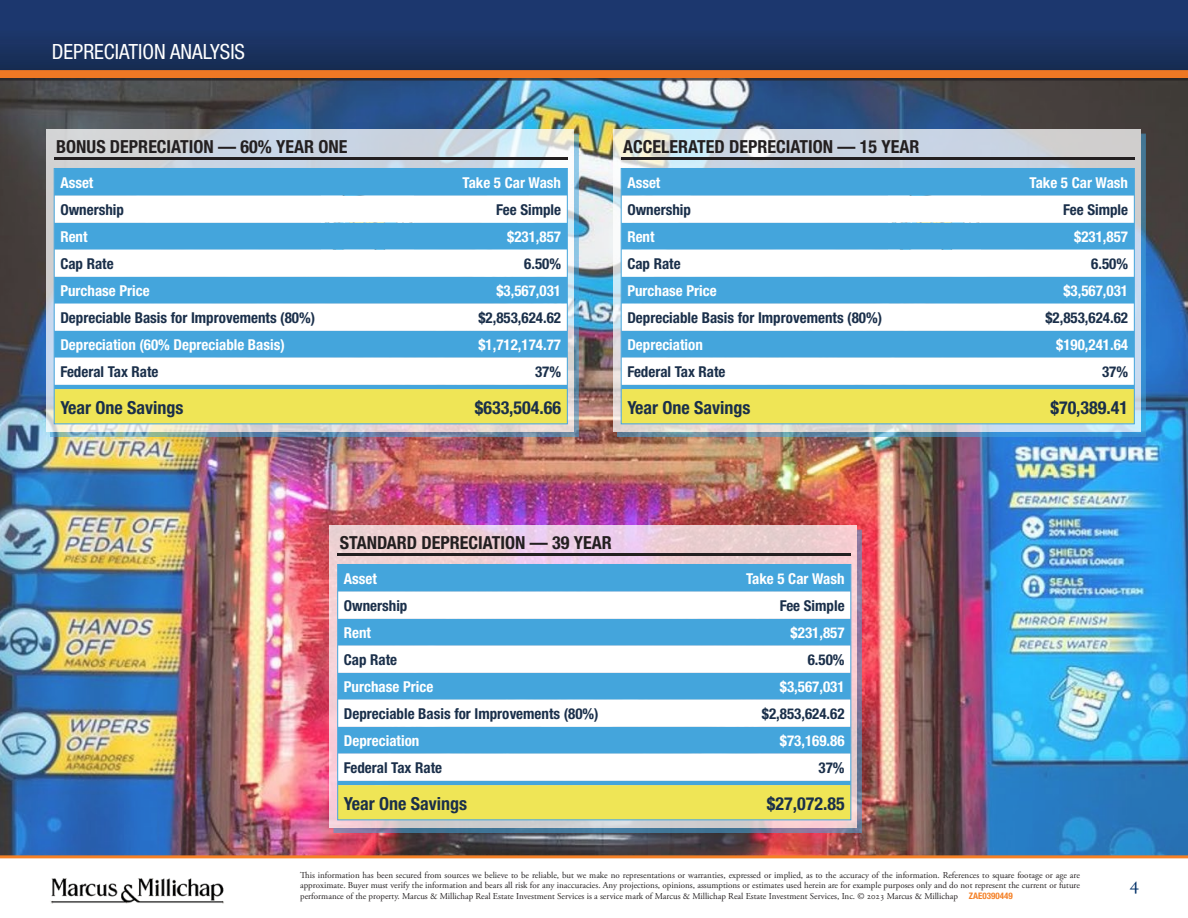
<style>
.page{position:relative;width:1188px;height:918px;background:#fff}
.page>*{position:absolute;margin:0;border:0;box-sizing:border-box;transform-origin:0 0}
.t1{font:condensed 21px "Helvetica Neue LT Std";color:#fff}
.t2{font:19.5px "Adobe Garamond Pro";color:#003067}
.Paragraph_Style_1{font:700 condensed 18px "Helvetica Neue LT Std";color:#231f20}
.Paragraph_Style_1-2{font:700 condensed 18px "Helvetica Neue LT Std";color:#1a2f4a}
.Paragraph_Style_1-3{font:700 condensed 15px "Helvetica Neue LT Std";color:#1a2f4a}
.Paragraph_Style_1-4{font:700 condensed 15px "Helvetica Neue LT Std";color:#fff}
.t3{font:9px/10.8px "Adobe Garamond Pro";color:#231f20;text-align:justify}
.s1{font-family:"Helvetica Neue LT Std";font-weight:700;font-stretch:condensed;color:#f48026}
</style>
<div class="page">
<img style="left:36px;top:858px;width:205px;height:46px">
<img style="left:0;top:81px;width:1188px;height:774px">
<div style="left:0;top:0;width:1188px;height:81px;background:#231f20;opacity:.75"></div>
<img style="left:0;top:0;width:1188px;height:78px">
<div style="left:50px;top:134px;width:528px;height:303px;background:#44a5dc;opacity:.75"></div>
<svg style="left:46px;top:129px;width:528px;height:303px;background:#d2d8df"></svg>
<hr style="left:54px;top:157px;width:514px;height:3px;background:#231f20">
<div style="left:56px;top:170px;width:510px;height:219px;background:#44a5dc"></div>
<svg style="left:56px;top:196px;width:510px;height:189px"></svg>
<div style="left:56px;top:389px;width:510px;height:33px;background:#efe556"></div>
<div style="left:54px;top:168px;width:514px;height:256px;border:1px solid #44a5dc"></div>
<div style="left:334px;top:530px;width:528px;height:303px;background:#44a5dc;opacity:.75"></div>
<svg style="left:329px;top:525px;width:528px;height:303px;background:#e8cdd7"></svg>
<div style="left:340px;top:566px;width:509px;height:219px;background:#44a5dc"></div>
<svg style="left:340px;top:592px;width:509px;height:189px"></svg>
<div style="left:340px;top:785px;width:509px;height:33px;background:#efe556"></div>
<div style="left:338px;top:564px;width:513px;height:256px;border:1px solid #44a5dc"></div>
<div style="left:617px;top:134px;width:528px;height:303px;background:#44a5dc;opacity:.75"></div>
<svg style="left:613px;top:129px;width:528px;height:303px;background:#d1d9e0"></svg>
<hr style="left:621px;top:157px;width:514px;height:3px;background:#231f20">
<div style="left:623px;top:170px;width:510px;height:219px;background:#44a5dc"></div>
<svg style="left:623px;top:196px;width:510px;height:189px"></svg>
<div style="left:623px;top:389px;width:510px;height:33px;background:#efe556"></div>
<div style="left:621px;top:168px;width:514px;height:256px;border:1px solid #44a5dc"></div>
<hr style="left:338px;top:553px;width:513px;height:3px;background:#231f20">
<hr style="left:0;top:855px;width:1188px;height:3px;background:#f48026">
<p class="t1" style="left:52px;top:40px;width:195px">DEPRECIATION ANALYSIS</p>
<p class="Paragraph_Style_1" style="left:56px;top:135px;width:293px">BONUS DEPRECIATION — 60% YEAR ONE</p>
<p class="Paragraph_Style_1-4" style="left:60px;top:174px;width:35px">Asset</p>
<p class="Paragraph_Style_1-4" style="left:463px;top:174px;width:100px">Take 5 Car Wash</p>
<p class="Paragraph_Style_1-3" style="left:60px;top:201px;width:65px">Ownership</p>
<p class="Paragraph_Style_1-3" style="left:496px;top:201px;width:66px">Fee Simple</p>
<p class="Paragraph_Style_1-4" style="left:60px;top:228px;width:29px">Rent</p>
<p class="Paragraph_Style_1-4" style="left:507px;top:228px;width:56px">$231,857</p>
<p class="Paragraph_Style_1-3" style="left:60px;top:255px;width:55px">Cap Rate</p>
<p class="Paragraph_Style_1-3" style="left:524px;top:255px;width:38px">6.50%</p>
<p class="Paragraph_Style_1-4" style="left:60px;top:282px;width:91px">Purchase Price</p>
<p class="Paragraph_Style_1-4" style="left:496px;top:282px;width:66px">$3,567,031</p>
<p class="Paragraph_Style_1-3" style="left:60px;top:309px;width:256px">Depreciable Basis for Improvements (80%)</p>
<p class="Paragraph_Style_1-3" style="left:478px;top:309px;width:84px">$2,853,624.62</p>
<p class="Paragraph_Style_1-4" style="left:60px;top:336px;width:226px">Depreciation (60% Depreciable Basis)</p>
<p class="Paragraph_Style_1-4" style="left:478px;top:336px;width:84px">$1,712,174.77</p>
<p class="Paragraph_Style_1-3" style="left:60px;top:363px;width:100px">Federal Tax Rate</p>
<p class="Paragraph_Style_1-3" style="left:535px;top:363px;width:28px">37%</p>
<p class="Paragraph_Style_1-2" style="left:60px;top:396px;width:125px">Year One Savings</p>
<p class="Paragraph_Style_1-2" style="left:475px;top:396px;width:88px">$633,504.66</p>
<p class="Paragraph_Style_1" style="left:623px;top:135px;width:298px">ACCELERATED DEPRECIATION — 15 YEAR</p>
<p class="Paragraph_Style_1-4" style="left:627px;top:174px;width:35px">Asset</p>
<p class="Paragraph_Style_1-4" style="left:1030px;top:174px;width:100px">Take 5 Car Wash</p>
<p class="Paragraph_Style_1-3" style="left:627px;top:201px;width:65px">Ownership</p>
<p class="Paragraph_Style_1-3" style="left:1063px;top:201px;width:66px">Fee Simple</p>
<p class="Paragraph_Style_1-4" style="left:627px;top:228px;width:29px">Rent</p>
<p class="Paragraph_Style_1-4" style="left:1074px;top:228px;width:55px">$231,857</p>
<p class="Paragraph_Style_1-3" style="left:627px;top:255px;width:55px">Cap Rate</p>
<p class="Paragraph_Style_1-3" style="left:1091px;top:255px;width:38px">6.50%</p>
<p class="Paragraph_Style_1-4" style="left:627px;top:282px;width:91px">Purchase Price</p>
<p class="Paragraph_Style_1-4" style="left:1063px;top:282px;width:66px">$3,567,031</p>
<p class="Paragraph_Style_1-3" style="left:627px;top:309px;width:256px">Depreciable Basis for Improvements (80%)</p>
<p class="Paragraph_Style_1-3" style="left:1045px;top:309px;width:84px">$2,853,624.62</p>
<p class="Paragraph_Style_1-4" style="left:627px;top:336px;width:77px">Depreciation</p>
<p class="Paragraph_Style_1-4" style="left:1056px;top:336px;width:73px">$190,241.64</p>
<p class="Paragraph_Style_1-3" style="left:627px;top:363px;width:100px">Federal Tax Rate</p>
<p class="Paragraph_Style_1-3" style="left:1102px;top:363px;width:28px">37%</p>
<p class="Paragraph_Style_1-2" style="left:627px;top:396px;width:125px">Year One Savings</p>
<p class="Paragraph_Style_1-2" style="left:1050px;top:396px;width:79px">$70,389.41</p>
<p class="Paragraph_Style_1" style="left:340px;top:531px;width:273px">STANDARD DEPRECIATION — 39 YEAR</p>
<p class="Paragraph_Style_1-4" style="left:344px;top:570px;width:35px">Asset</p>
<p class="Paragraph_Style_1-4" style="left:746px;top:570px;width:100px">Take 5 Car Wash</p>
<p class="Paragraph_Style_1-3" style="left:344px;top:597px;width:65px">Ownership</p>
<p class="Paragraph_Style_1-3" style="left:780px;top:597px;width:66px">Fee Simple</p>
<p class="Paragraph_Style_1-4" style="left:344px;top:624px;width:29px">Rent</p>
<p class="Paragraph_Style_1-4" style="left:791px;top:624px;width:55px">$231,857</p>
<p class="Paragraph_Style_1-3" style="left:344px;top:651px;width:55px">Cap Rate</p>
<p class="Paragraph_Style_1-3" style="left:808px;top:651px;width:38px">6.50%</p>
<p class="Paragraph_Style_1-4" style="left:344px;top:678px;width:91px">Purchase Price</p>
<p class="Paragraph_Style_1-4" style="left:780px;top:678px;width:66px">$3,567,031</p>
<p class="Paragraph_Style_1-3" style="left:344px;top:705px;width:256px">Depreciable Basis for Improvements (80%)</p>
<p class="Paragraph_Style_1-3" style="left:762px;top:705px;width:84px">$2,853,624.62</p>
<p class="Paragraph_Style_1-4" style="left:344px;top:732px;width:77px">Depreciation</p>
<p class="Paragraph_Style_1-4" style="left:780px;top:732px;width:66px">$73,169.86</p>
<p class="Paragraph_Style_1-3" style="left:344px;top:759px;width:100px">Federal Tax Rate</p>
<p class="Paragraph_Style_1-3" style="left:819px;top:759px;width:28px">37%</p>
<p class="Paragraph_Style_1-2" style="left:344px;top:792px;width:125px">Year One Savings</p>
<p class="Paragraph_Style_1-2" style="left:767px;top:792px;width:79px">$27,072.85</p>
<p class="t3" style="left:300px;top:870px;width:781px">This information has been secured from sources we believe to be reliable, but we make no representations or warranties, expressed or implied, as to the accuracy of the information. References to square footage or age are approximate. Buyer must verify the information and bears all risk for any inaccuracies. Any projections, opinions, assumptions or estimates used herein are for example purposes only and do not represent the current or future performance of the property. Marcus &amp; Millichap Real Estate Investment Services is a service mark of Marcus &amp; Millichap Real Estate Investment Services, Inc. © 2023 Marcus &amp; Millichap <span class="s1">ZAE0390449</span></p>
<p class="t2" style="left:1130px;top:872px;width:11px">4</p>
</div>
